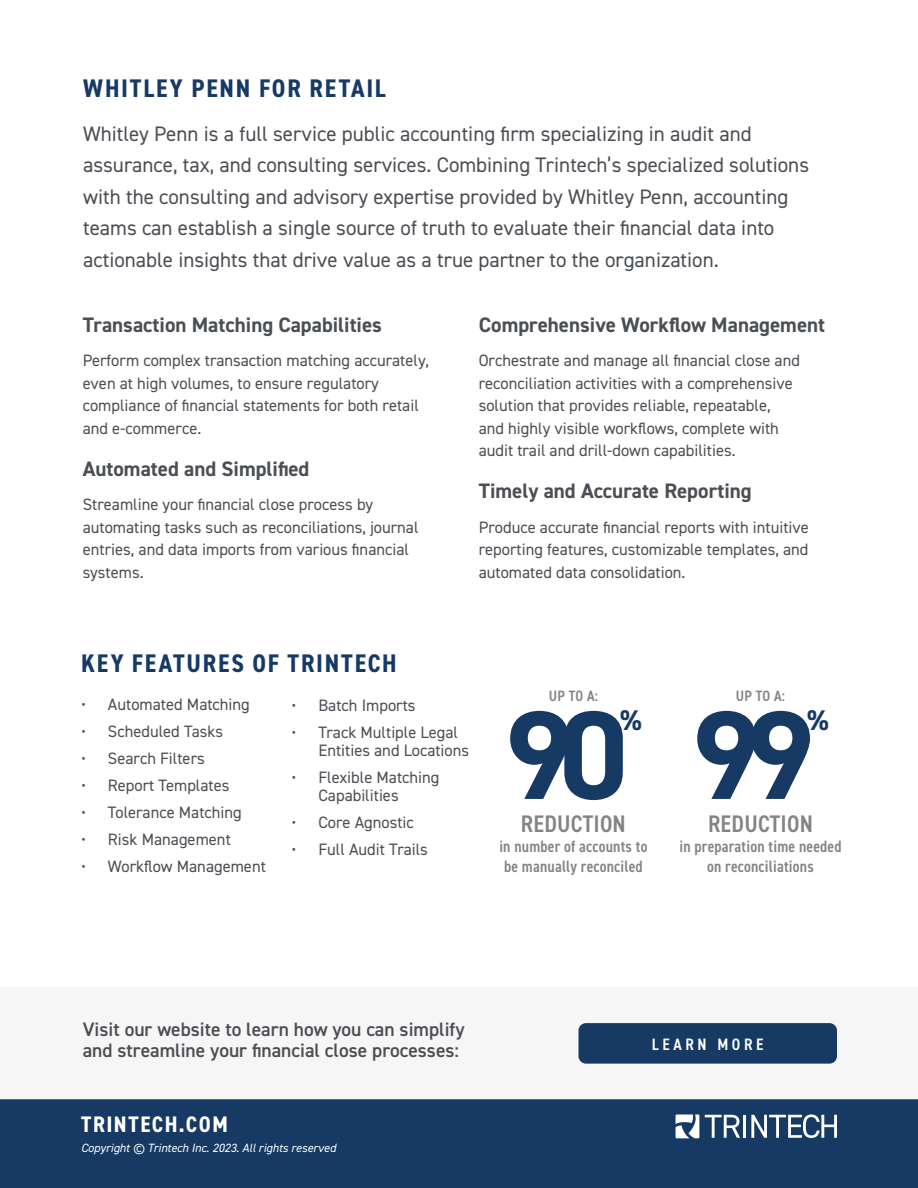
<style>
.page{position:relative;width:918px;height:1188px;background:#fff}
.page>*{position:absolute;margin:0;border:0;box-sizing:border-box;transform-origin:0 0}
.t1{font:700 126px "DIN2014";color:#173a64}
.t2{font:700 28.5px "DIN2014";color:#173a64}
.t3{font:700 condensed 25.5px "DIN2014";letter-spacing:.07em;color:#173a64}
.t4{font:600 condensed 24px "DIN2014";letter-spacing:.01em;color:#858482}
.t5{font:700 condensed 22.5px "DIN2014";letter-spacing:.07em;color:#fff}
.t6{font:21px/31.5px "DIN2014";color:#4b4f54}
.t7{font:700 21px "DIN2014";color:#4b4f54}
.t8{font:600 19.5px/21px "DIN2014";color:#4b4f54}
.t9{font:16.5px/22.5px "DIN2014";color:#4b4f54}
.t10{font:600 condensed 16.5px/19.5px "DIN2014";letter-spacing:.01em;color:#858482}
.t11{font:600 condensed 16.5px "DIN2014";letter-spacing:.22em;color:#fff}
.t12{font:600 condensed 15px "DIN2014";letter-spacing:.02em;color:#858482}
.t13{font:italic 12px "DIN2014";color:#fff}
</style>
<div class="page">
<div style="left:0;top:1099px;width:918px;height:89px;background:#173a64"></div>
<svg style="left:705px;top:1115px;width:35px;height:23px"></svg>
<hr style="left:743px;top:1115px;width:3px;height:23px;background:#fff">
<svg style="left:751px;top:1115px;width:86px;height:23px"></svg>
<svg style="left:676px;top:1115px;width:23px;height:23px"></svg>
<div style="left:0;top:987px;width:918px;height:112px;background:#f6f6f6"></div>
<div style="left:578px;top:1023px;width:259px;height:41px;background:#173a64;border-radius:8px"></div>
<h3 class="t3" style="left:83px;top:72px;width:304px">WHITLEY PENN FOR RETAIL</h3>
<p class="t6" style="left:83px;top:117px;width:728px">Whitley Penn is a full service public accounting firm specializing in audit and assurance, tax, and consulting services. Combining Trintech’s specialized solutions with the consulting and advisory expertise provided by Whitley Penn, accounting teams can establish a single source of truth to evaluate their financial data into actionable insights that drive value as a true partner to the organization.</p>
<p class="t7" style="left:83px;top:311px;width:301px">Transaction Matching Capabilities</p>
<p class="t9" style="left:83px;top:349px;width:348px">Perform complex transaction matching accurately, even at high volumes, to ensure regulatory compliance of financial statements for both retail and e-commerce.</p>
<p class="t7" style="left:83px;top:455px;width:228px">Automated and Simplified</p>
<p class="t9" style="left:83px;top:493px;width:337px">Streamline your financial close process by automating tasks such as reconciliations, journal entries, and data imports from various financial systems.</p>
<p class="t7" style="left:479px;top:311px;width:348px">Comprehensive Workflow Management</p>
<p class="t9" style="left:479px;top:349px;width:323px">Orchestrate and manage all financial close and reconciliation activities with a comprehensive solution that provides reliable, repeatable, and highly visible workflows, complete with audit trail and drill-down capabilities.</p>
<p class="t7" style="left:479px;top:477px;width:274px">Timely and Accurate Reporting</p>
<p class="t9" style="left:479px;top:516px;width:332px;text-align:justify">Produce accurate financial reports with intuitive reporting features, customizable templates, and automated data consolidation.</p>
<h3 class="t3" style="left:81px;top:647px;width:317px">KEY FEATURES OF TRINTECH</h3>
<p class="t9" style="left:81px;top:693px;width:170px">• Automated Matching</p>
<p class="t9" style="left:81px;top:720px;width:144px">• Scheduled Tasks</p>
<p class="t9" style="left:81px;top:747px;width:125px">• Search Filters</p>
<p class="t9" style="left:81px;top:774px;width:150px">• Report Templates</p>
<p class="t9" style="left:81px;top:801px;width:162px">• Tolerance Matching</p>
<p class="t9" style="left:81px;top:828px;width:151px">• Risk Management</p>
<p class="t9" style="left:81px;top:855px;width:186px">• Workflow Management</p>
<p class="t9" style="left:291px;top:694px;width:126px">• Batch Imports</p>
<p class="t9" style="left:318px;top:723px;width:152px;line-height:18px;text-indent:-27px">• Track Multiple Legal<br>Entities and Locations</p>
<p class="t9" style="left:318px;top:768px;width:123px;line-height:18px;text-indent:-27px">• Flexible Matching<br>Capabilities</p>
<p class="t9" style="left:291px;top:811px;width:124px">• Core Agnostic</p>
<p class="t9" style="left:291px;top:838px;width:138px">• Full Audit Trails</p>
<p class="t12" style="left:549px;top:686px;width:51px">UP TO A:</p>
<h2 class="t2" style="left:620px;top:701px;width:23px">%</h2>
<h1 class="t1" style="left:505px;top:672px;width:124px">90</h1>
<h3 class="t4" style="left:521px;top:808px;width:106px">REDUCTION</h3>
<p class="t10" style="left:499px;top:836px;width:150px">in number of accounts to be manually reconciled</p>
<p class="t12" style="left:736px;top:686px;width:51px">UP TO A:</p>
<h2 class="t2" style="left:807px;top:701px;width:23px">%</h2>
<h1 class="t1" style="left:692px;top:672px;width:124px">99</h1>
<h3 class="t4" style="left:708px;top:808px;width:106px">REDUCTION</h3>
<p class="t10" style="left:679px;top:836px;width:164px;text-align:center">in preparation time needed on reconciliations</p>
<p class="t8" style="left:83px;top:1019px;width:383px">Visit our website to learn how you can simplify and streamline your financial close processes:</p>
<h3 class="t5" style="left:81px;top:1109px;width:148px">TRINTECH.COM</h3>
<p class="t13" style="left:81px;top:1141px;width:257px">Copyright © Trintech Inc. 2023. All rights reserved</p>
<p class="t11" style="left:652px;top:1033px;width:113px">LEARN MORE</p>
</div>
